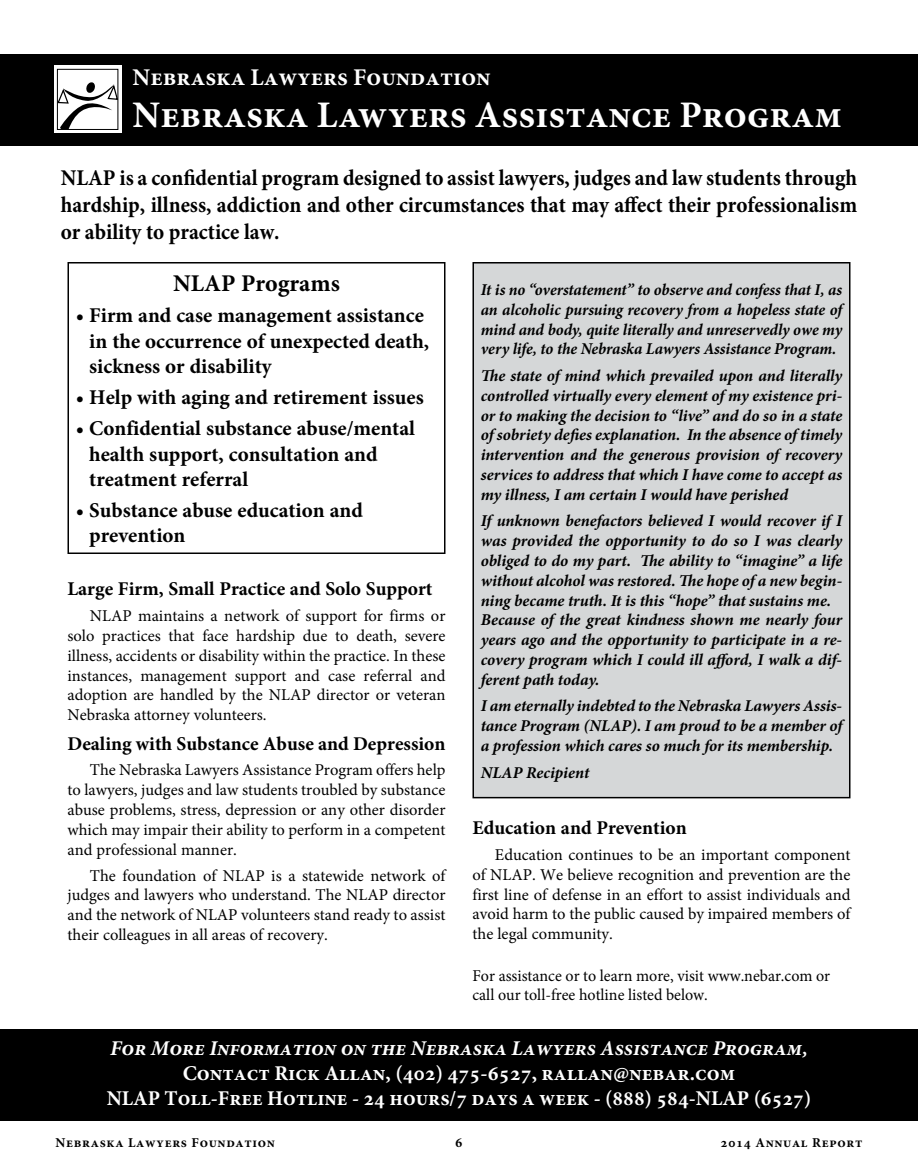
<style>
.page{position:relative;width:918px;height:1175px;background:#fff}
.page>*{position:absolute;margin:0;border:0;box-sizing:border-box;transform-origin:0 0}
.t1{font:700 37.5px "Minion Pro";color:#fff}
.t2{font:700 24px "Minion Pro";color:#fff}
.t3{font:700 24px "Minion Pro";color:#000}
.t4{font:700 22.5px/27px "Minion Pro";color:#000;text-align:justify;scale:.94 1}
.t5{font:700 21px/25.2px "Minion Pro";color:#000}
.t6{font:700 21px/25.2px "Minion Pro";color:#fff;text-align:center}
.t7{font:italic 700 21px "Minion Pro";color:#fff}
.t8{font:700 19.5px "Minion Pro";color:#000}
.t9{font:italic 700 16.5px/19.8px "Minion Pro";letter-spacing:-.015em;color:#000}
.t10{font:16.5px/19.8px "Minion Pro";color:#000;text-align:justify}
.t11{font:700 13.5px "Minion Pro";letter-spacing:.05em;color:#000}
</style>
<div class="page">
<div style="left:0;top:54px;width:918px;height:91px;background:#000"></div>
<div style="left:0;top:1030px;width:918px;height:90px;background:#000"></div>
<div style="left:54px;top:66px;width:67px;height:67px;background:#fff"></div>
<svg style="left:56px;top:82px;width:63px;height:47px"></svg>
<div style="left:57px;top:69px;width:61px;height:61px;border:1px solid #000"></div>
<div style="left:473px;top:263px;width:377px;height:534px;background:#d5d7d8"></div>
<div style="left:472px;top:262px;width:378px;height:536px;border:2px solid #000"></div>
<div style="left:68px;top:262px;width:378px;height:292px;border:2px solid #000"></div>
<h2 class="t2" style="left:133px;top:61px;width:360px">Nebraska Lawyers Foundation</h2>
<h1 class="t1" style="left:133px;top:89px;width:711px">Nebraska Lawyers Assistance Program</h1>
<h3 class="t4" style="left:61px;top:164px;width:849px">NLAP is a confidential program designed to assist lawyers, judges and law students through hardship, illness, addiction and other circumstances that may affect their professionalism or ability to practice law.</h3>
<p class="t9" style="left:481px;top:279px;width:366px">It is no “overstatement” to observe and confess that I, as an alcoholic pursuing recovery from a hopeless state of mind and body, quite literally and unreservedly owe my very life, to the Nebraska Lawyers Assistance Program.</p>
<p class="t9" style="left:481px;top:365px;width:364px;text-align:justify">The state of mind which prevailed upon and literally controlled virtually every element ofmy existence pri&shy;or to making the decision to “live” and do so in a state ofsobriety defies explanation. In the absence oftimely intervention and the generous provision of recovery services to address that which I have come to accept as my illness, I am certain I would have perished</p>
<p class="t9" style="left:481px;top:511px;width:364px">If unknown benefactors believed I would recover if I was provided the opportunity to do so I was clearly obliged to do my part. The ability to “imagine” a life without alcohol was restored. The hope ofa new begin&shy;ning became truth. It is this “hope” that sustains me.<br>Because of the great kindness shown me nearly four years ago and the opportunity to participate in a re&shy;covery program which I could ill afford, I walk a dif&shy;ferent path today.</p>
<p class="t9" style="left:481px;top:696px;width:366px">I am eternally indebted to the Nebraska Lawyers Assis&shy;tance Program (NLAP). I am proud to be a member of a profession which cares so much for its membership.</p>
<p class="t9" style="left:481px;top:762px;width:111px">NLAP Recipient</p>
<h2 class="t3" style="left:173px;top:266px;width:168px">NLAP Programs</h2>
<p class="t5" style="left:89px;top:303px;width:342px;text-indent:-14px">• Firm and case management assistance in the occurrence of unexpected death, sickness or disability</p>
<p class="t5" style="left:76px;top:384px;width:350px">• Help with aging and retirement issues</p>
<p class="t5" style="left:89px;top:416px;width:327px;text-indent:-14px">• Confidential substance abuse/mental health support, consultation and treatment referral</p>
<p class="t5" style="left:89px;top:497px;width:275px;text-indent:-14px">• Substance abuse education and prevention</p>
<p class="t8" style="left:68px;top:575px;width:367px">Large Firm, Small Practice and Solo Support</p>
<p class="t10" style="left:68px;top:606px;width:380px;text-indent:22px">NLAP maintains a network of support for firms or solo practices that face hardship due to death, severe illness, accidents or disability within the practice. In these instances, management support and case referral and adoption are handled by the NLAP director or veteran Nebraska attorney volunteers.</p>
<p class="t8" style="left:68px;top:729px;width:380px">Dealing with Substance Abuse and Depression</p>
<p class="t10" style="left:68px;top:760px;width:380px;text-indent:22px">The Nebraska Lawyers Assistance Program offers help to lawyers, judges and law students troubled by substance abuse problems, stress, depression or any other disorder which may impair their ability to perform in a competent and professional manner.</p>
<p class="t10" style="left:68px;top:865px;width:380px;text-indent:22px">The foundation of NLAP is a statewide network of judges and lawyers who understand. The NLAP director and the network of NLAP volunteers stand ready to assist their colleagues in all areas of recovery.</p>
<p class="t8" style="left:472px;top:814px;width:216px">Education and Prevention</p>
<p class="t10" style="left:473px;top:845px;width:380px;text-indent:22px">Education continues to be an important component of NLAP. We believe recognition and prevention are the first line of defense in an effort to assist individuals and avoid harm to the public caused by impaired members of the legal community.</p>
<p class="t10" style="left:472px;top:965px;width:359px">For assistance or to learn more, visit www.nebar.com or call our toll-free hotline listed below.</p>
<p class="t7" style="left:110px;top:1033px;width:699px">For More Information on the Nebraska Lawyers Assistance Program,</p>
<p class="t6" style="left:107px;top:1060px;width:706px">Contact Rick Allan, (402) 475-6527, rallan@nebar.com<br>NLAP Toll-Free Hotline - 24 hours/7 days a week - (888) 584-NLAP (6527)</p>
<p class="t11" style="left:55px;top:1133px;width:221px">Nebraska Lawyers Foundation</p>
<p class="t11" style="left:456px;top:1133px;width:8px">6</p>
<p class="t11" style="left:721px;top:1133px;width:143px">2014 Annual Report</p>
</div>
